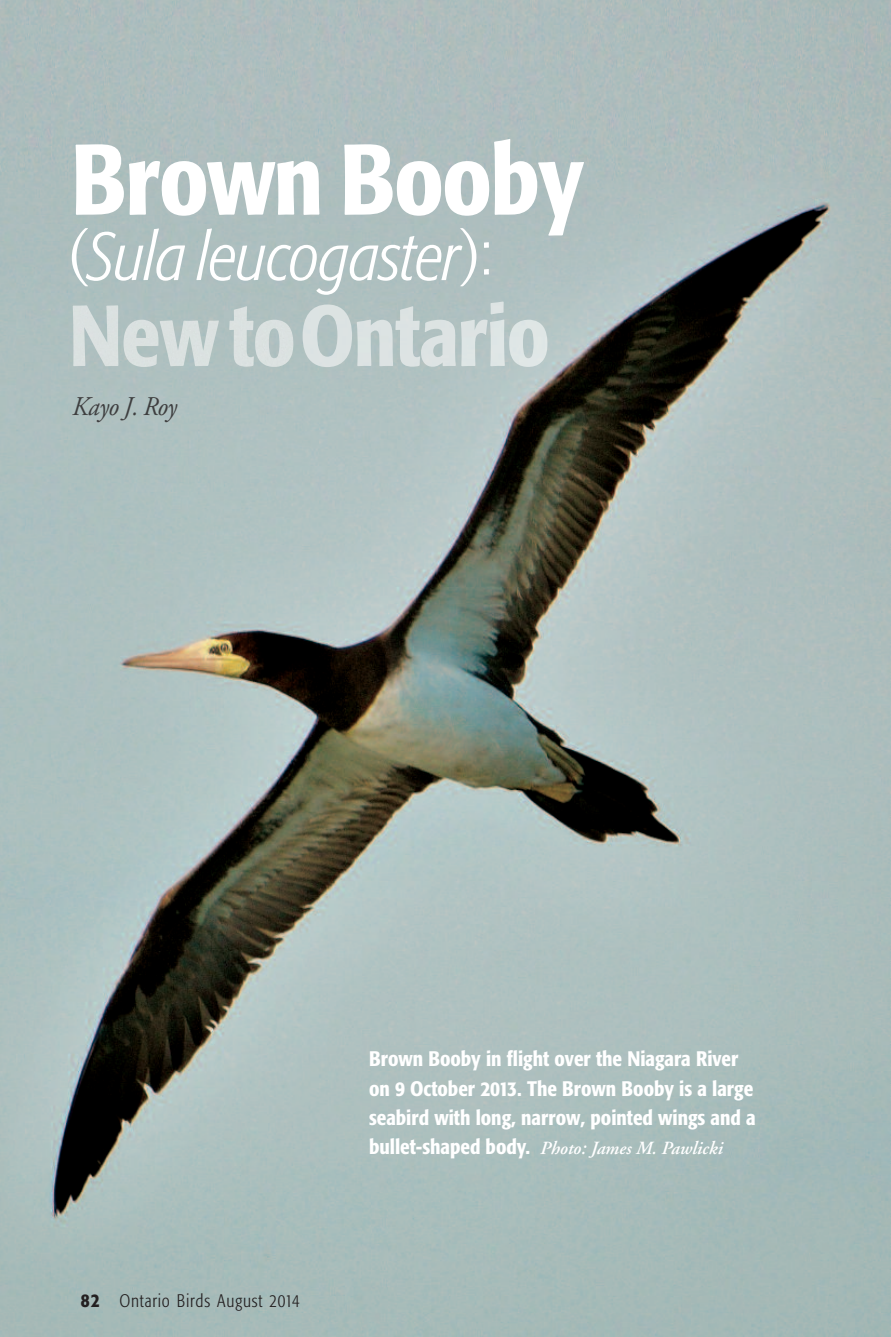
<style>
.page{position:relative;width:891px;height:1337px;background:#fff}
.page>*{position:absolute;margin:0;border:0;box-sizing:border-box;transform-origin:0 0}
.t1{font:500 condensed 99px "Formata";letter-spacing:-.015em;color:#fff}
.t2{font:italic 300 condensed 67.5px "Formata";letter-spacing:-.015em;color:#fff}
.t3{font:italic 27px "Adobe Garamond";letter-spacing:-.015em;color:#3e3e3f;scale:.96 1}
.t4{font:500 condensed 20.7px/29.2px "Formata";color:#fff}
.t5{font:italic 600 18.45px "Adobe Garamond";color:#fff}
.t6{font:300 condensed 18px "Formata";letter-spacing:.045em;color:#231f20}
.s1{font-style:normal;font-size:63px}
.s2{font-weight:500;font-size:19.12px}
.s3{font-family:"Formata";font-weight:500;font-style:normal;font-stretch:condensed;font-size:20.7px}
</style>
<div class="page">
<img style="left:0;top:0;width:891px;height:1336px">
<img style="left:73px;top:305px;width:85px;height:62px">
<img style="left:160px;top:320px;width:59px;height:46px">
<img style="left:229px;top:306px;width:25px;height:61px">
<img style="left:255px;top:320px;width:38px;height:47px">
<img style="left:303px;top:301px;width:244px;height:66px">
<h1 class="t1" style="left:71px;top:141px;width:514px">Brown Booby</h1>
<h2 class="t2" style="left:68px;top:230px;width:426px"><span class="s1">(</span>Sula leucogaster<span class="s1">):</span></h2>
<h3 class="t3" style="left:71px;top:396px;width:111px">Kayo J. Roy</h3>
<p class="t6" style="left:81px;top:1293px;width:220px"><span class="s2">82</span> Ontario Birds August 2014</p>
<p class="t4" style="left:369px;top:1046px;width:388px">Brown Booby in flight over the Niagara River on 9 October 2013. The Brown Booby is a large seabird with long, narrow, pointed wings and a</p>
<p class="t5" style="left:369px;top:1141px;width:355px"><span class="s3">bullet-shaped body.</span> Photo: James M. Pawlicki</p>
</div>
